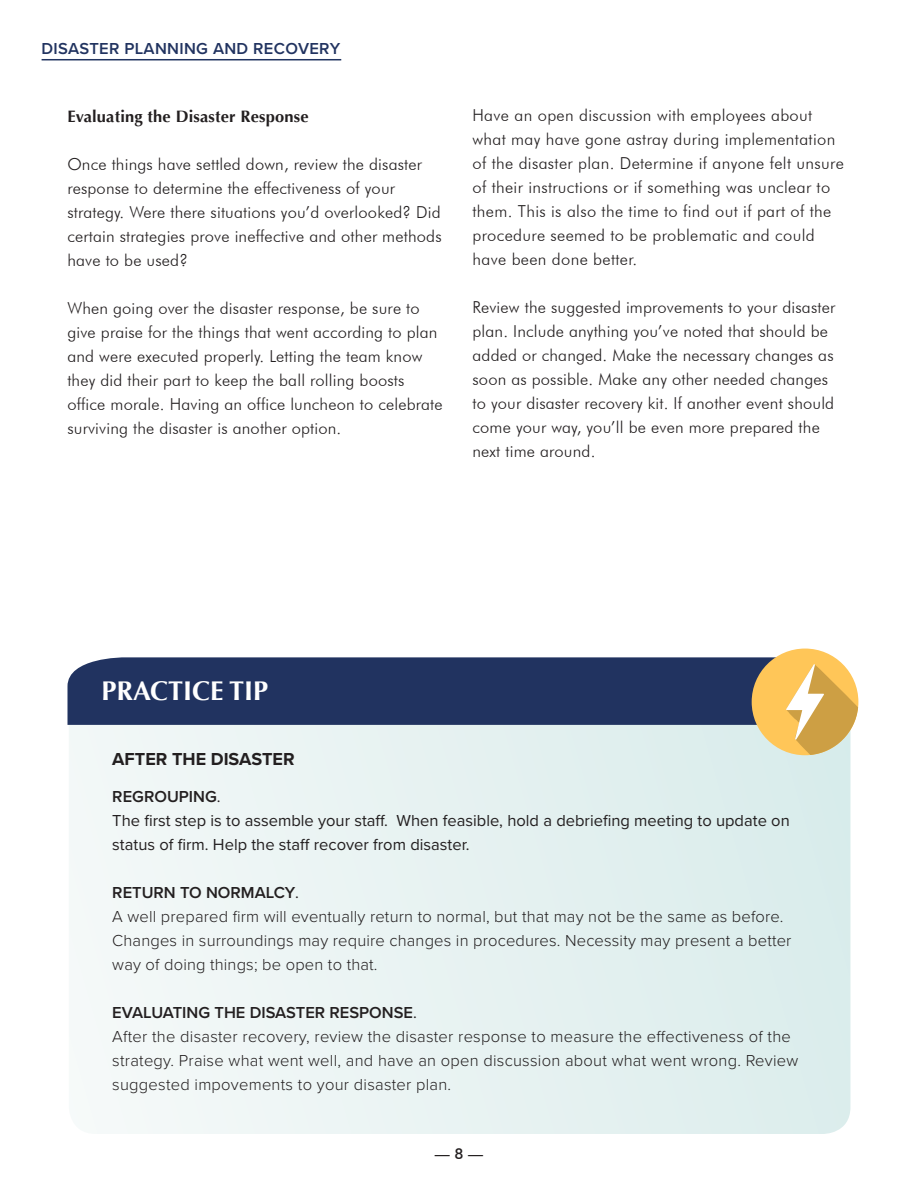
<style>
.page{position:relative;width:918px;height:1188px;background:#fff}
.page>*{position:absolute;margin:0;border:0;box-sizing:border-box;transform-origin:0 0}
.t1{font:700 27px "Optima";color:#fff}
.t2{font:700 18px "Proxima Nova";color:#231f20}
.t3{font:300 16.5px/24px "Futura BT";letter-spacing:.01em;color:#231f20}
.t4{font:300 16.5px/24px "Proxima Nova";letter-spacing:.015em;color:#231f20}
.t5{font:16.5px/24px "Proxima Nova";color:#231f20}
.t6{font:700 16.5px "Optima";letter-spacing:.01em;color:#231f20}
.t7{font:600 16.5px "Proxima Nova";letter-spacing:.02em;color:#213360}
.t8{font:500 15px "Futura BT";color:#231f20}
.s1{font-weight:600}
.s2{font-weight:400}
</style>
<div class="page">
<hr style="left:42px;top:59px;width:299px;height:1px;background:#213360">
<div style="left:69px;top:673px;width:781px;height:461px;background:linear-gradient(to right,#f4f9f8,#daeceb);border-radius:27px"></div>
<div style="left:68px;top:657px;width:775px;height:68px;background:#213360"></div>
<div style="left:752px;top:649px;width:106px;height:106px;background:#ffc658;border-radius:50%"></div>
<svg style="left:785px;top:664px;width:73px;height:91px"></svg>
<p class="t7" style="left:42px;top:36px;width:300px">DISASTER PLANNING AND RECOVERY</p>
<p class="t6" style="left:67px;top:107px;width:243px">Evaluating the Disaster Response</p>
<p class="t3" style="left:67px;top:152px;width:376px">Once things have settled down, review the disaster response to determine the effectiveness of your strategy. Were there situations you’d overlooked? Did certain strategies prove ineffective and other methods have to be used?</p>
<p class="t3" style="left:67px;top:296px;width:377px">When going over the disaster response, be sure to give praise for the things that went according to plan and were executed properly. Letting the team know they did their part to keep the ball rolling boosts office morale. Having an office luncheon to celebrate surviving the disaster is another option.</p>
<p class="t3" style="left:472px;top:103px;width:373px">Have an open discussion with employees about what may have gone astray during implementation of the disaster plan. Determine if anyone felt unsure of their instructions or if something was unclear to them. This is also the time to find out if part of the procedure seemed to be problematic and could have been done better.</p>
<p class="t3" style="left:472px;top:295px;width:364px">Review the suggested improvements to your disaster plan. Include anything you’ve noted that should be added or changed. Make the necessary changes as soon as possible. Make any other needed changes to your disaster recovery kit. If another event should come your way, you’ll be even more prepared the next time around.</p>
<h1 class="t1" style="left:102px;top:676px;width:168px">Practice Tip</h1>
<p class="t2" style="left:112px;top:745px;width:12px">AFTER</p>
<p class="t2" style="left:172px;top:745px;width:12px">THE</p>
<p class="t2" style="left:211px;top:745px;width:24px">DISASTER</p>
<p class="t5" style="left:112px;top:784px;width:679px"><span class="s1">REGROUPING</span>.<br>The first step is to assemble your staff. When feasible, hold a debriefing meeting to update on status of firm. Help the staff recover from disaster.</p>
<p class="t4" style="left:112px;top:880px;width:681px"><span class="s1">RETURN TO NORMALCY</span><span class="s2">.<br></span>A well prepared firm will eventually return to normal, but that may not be the same as before.<br>Changes in surroundings may require changes in procedures. Necessity may present a better way of doing things; be open to that.</p>
<p class="t4" style="left:112px;top:1000px;width:688px"><span class="s1">EVALUATING THE DISASTER RESPONSE</span><span class="s2">.<br></span>After the disaster recovery, review the disaster response to measure the effectiveness of the strategy. Praise what went well, and have an open discussion about what went wrong. Review suggested impovements to your disaster plan.</p>
<p class="t8" style="left:435px;top:1144px;width:50px">— 8 —</p>
</div>
